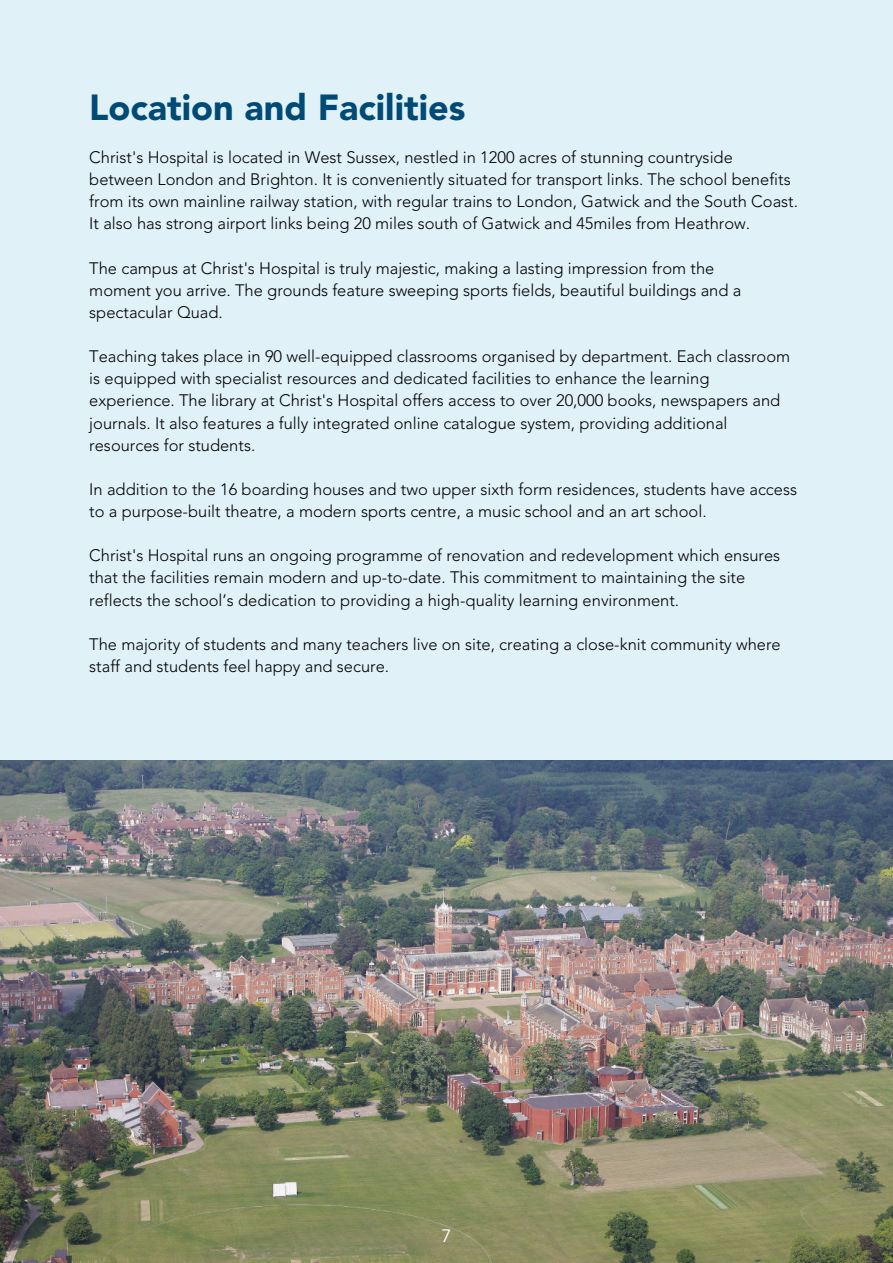
<style>
.page{position:relative;width:893px;height:1263px;background:#e0f1f7}
.page>*{position:absolute;margin:0;border:0;box-sizing:border-box;transform-origin:0 0}
.t1{font:900 36px "Avenir LT Std";color:#004a76}
.t2{font:18px "Avenir";color:#fff}
.t3{font:300 16.5px/22.2px "Avenir LT Std";color:#000}
</style>
<div class="page">
<img style="left:0;top:760px;width:893px;height:503px">
<h1 class="t1" style="left:89px;top:85px;width:378px">Location and Facilities</h1>
<p class="t3" style="left:89px;top:146px;width:710px">Christ's Hospital is located in West Sussex, nestled in 1200 acres of stunning countryside between London and Brighton. It is conveniently situated for transport links. The school benefits from its own mainline railway station, with regular trains to London, Gatwick and the South Coast.<br>It also has strong airport links being 20 miles south of Gatwick and 45miles from Heathrow.</p>
<p class="t3" style="left:89px;top:257px;width:654px">The campus at Christ's Hospital is truly majestic, making a lasting impression from the moment you arrive. The grounds feature sweeping sports fields, beautiful buildings and a spectacular Quad.</p>
<p class="t3" style="left:89px;top:345px;width:702px">Teaching takes place in 90 well-equipped classrooms organised by department. Each classroom is equipped with specialist resources and dedicated facilities to enhance the learning experience. The library at Christ's Hospital offers access to over 20,000 books, newspapers and journals. It also features a fully integrated online catalogue system, providing additional resources for students.</p>
<p class="t3" style="left:89px;top:478px;width:709px">In addition to the 16 boarding houses and two upper sixth form residences, students have access to a purpose-built theatre, a modern sports centre, a music school and an art school.</p>
<p class="t3" style="left:89px;top:545px;width:692px">Christ's Hospital runs an ongoing programme of renovation and redevelopment which ensures that the facilities remain modern and up-to-date. This commitment to maintaining the site reflects the school’s dedication to providing a high-quality learning environment.</p>
<p class="t3" style="left:89px;top:633px;width:693px">The majority of students and many teachers live on site, creating a close-knit community where staff and students feel happy and secure.</p>
<p class="t2" style="left:441px;top:1225px;width:12px">7</p>
</div>
